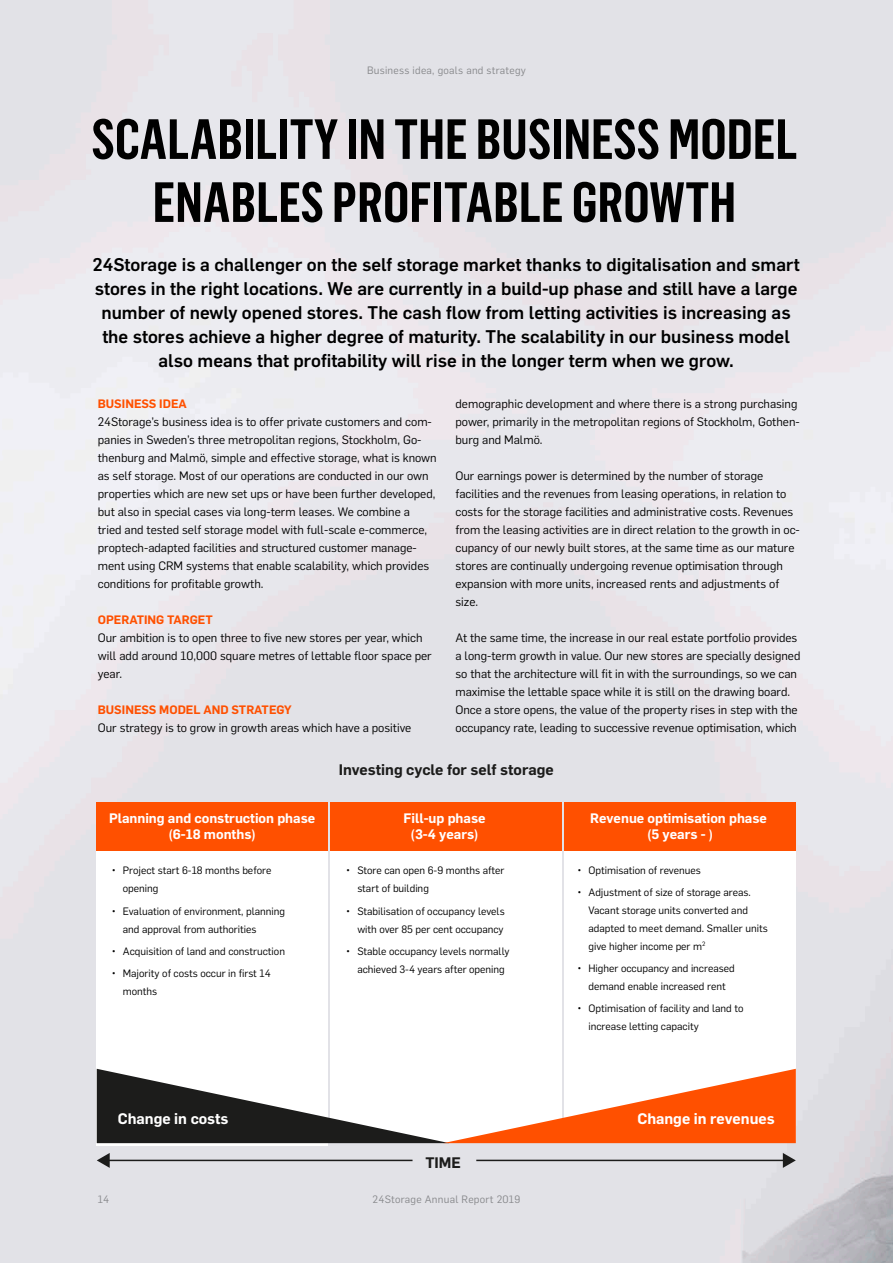
<style>
.page{position:relative;width:893px;height:1263px;background:#fff}
.page>*{position:absolute;margin:0;border:0;box-sizing:border-box;transform-origin:0 0}
.t1{font:600 55.5px/63px "Flama Condensed";color:#000;text-align:center}
.INGRESS{font:500 18px/24px "Flama";color:#000;text-align:center}
.t2{font:600 15px "Flama";color:#1c1c1b}
.t3{font:600 15px "Flama";color:#fff}
.t4{font:600 13.5px/16.2px "Flama";color:#fff;text-align:center}
.t5{font:12px/18px "Flama";color:#000}
.t6{font:600 12px "Flama";color:#ff5000}
.t7{font:10.5px/18px "Flama";color:#000}
.t8{font:10.5px "Flama";letter-spacing:.025em;color:#88898c}
</style>
<div class="page">
<img style="left:0;top:0;width:893px;height:1263px">
<div style="left:96px;top:851px;width:232px;height:295px;background:#fff"></div>
<div style="left:330px;top:851px;width:232px;height:292px;background:#fff"></div>
<div style="left:564px;top:851px;width:232px;height:289px;background:#fff"></div>
<svg style="left:97px;top:1069px;width:699px;height:74px"></svg>
<hr style="left:476px;top:1160px;width:309px;height:1px;background:#1c1c1b">
<svg style="left:783px;top:1153px;width:13px;height:15px"></svg>
<hr style="left:108px;top:1160px;width:305px;height:1px;background:#1c1c1b">
<svg style="left:97px;top:1153px;width:13px;height:15px"></svg>
<div style="left:96px;top:803px;width:232px;height:48px;background:#ff5000"></div>
<div style="left:330px;top:803px;width:232px;height:48px;background:#ff5000"></div>
<div style="left:564px;top:803px;width:232px;height:48px;background:#ff5000"></div>
<p class="t8" style="left:367px;top:63px;width:160px">Business idea, goals and strategy</p>
<p class="t1" style="left:91px;top:106px;width:708px">SCALABILITY IN THE BUSINESS MODEL<br>ENABLES PROFITABLE GROWTH</p>
<p class="INGRESS" style="left:93px;top:251px;width:709px">24Storage is a challenger on the self storage market thanks to digitalisation and smart stores in the right locations. We are currently in a build-up phase and still have a large number of newly opened stores. The cash flow from letting activities is increasing as the stores achieve a higher degree of maturity. The scalability in our business model also means that profitability will rise in the longer term when we grow.</p>
<p class="t6" style="left:98px;top:395px;width:91px">BUSINESS IDEA</p>
<p class="t5" style="left:98px;top:412px;width:340px">24Storage’s business idea is to offer private customers and com&shy;panies in Sweden’s three metropolitan regions, Stockholm, Go&shy;thenburg and Malmö, simple and effective storage, what is known as self storage. Most of our operations are conducted in our own properties which are new set ups or have been further developed, but also in special cases via long-term leases. We combine a<br>tried and tested self storage model with full-scale e-commerce, proptech-adapted facilities and structured customer manage&shy;ment using CRM systems that enable scalability, which provides conditions for profitable growth.</p>
<p class="t6" style="left:98px;top:611px;width:116px">OPERATING TARGET</p>
<p class="t5" style="left:98px;top:628px;width:335px">Our ambition is to open three to five new stores per year, which will add around 10,000 square metres of lettable floor space per year.</p>
<p class="t6" style="left:98px;top:701px;width:195px">BUSINESS MODEL AND STRATEGY</p>
<p class="t5" style="left:98px;top:718px;width:315px">Our strategy is to grow in growth areas which have a positive</p>
<p class="t5" style="left:455px;top:394px;width:346px">demographic development and where there is a strong purchasing power, primarily in the metropolitan regions of Stockholm, Gothen&shy;burg and Malmö.</p>
<p class="t5" style="left:455px;top:466px;width:346px">Our earnings power is determined by the number of storage facilities and the revenues from leasing operations, in relation to costs for the storage facilities and administrative costs. Revenues from the leasing activities are in direct relation to the growth in oc&shy;cupancy of our newly built stores, at the same time as our mature stores are continually undergoing revenue optimisation through expansion with more units, increased rents and adjustments of size.</p>
<p class="t5" style="left:455px;top:628px;width:346px">At the same time, the increase in our real estate portfolio provides a long-term growth in value. Our new stores are specially designed so that the architecture will fit in with the surroundings, so we can maximise the lettable space while it is still on the drawing board.<br>Once a store opens, the value of the property rises in step with the occupancy rate, leading to successive revenue optimisation, which</p>
<p class="t2" style="left:339px;top:758px;width:217px">Investing cycle for self storage</p>
<p class="t4" style="left:109px;top:809px;width:208px">Planning and construction phase (6-18 months)</p>
<p class="t4" style="left:404px;top:809px;width:84px">Fill-up phase (3-4 years)</p>
<p class="t4" style="left:590px;top:809px;width:178px">Revenue optimisation phase (5 years - )</p>
<p class="t7" style="left:123px;top:861px;width:150px;text-indent:-11px">• Project start 6-18 months before opening</p>
<p class="t7" style="left:123px;top:901px;width:164px;text-indent:-11px">• Evaluation of environment, planning and approval from authorities</p>
<p class="t7" style="left:112px;top:941px;width:175px">• Acquisition of land and construction</p>
<p class="t7" style="left:123px;top:964px;width:149px;text-indent:-11px">• Majority of costs occur in first 14 months</p>
<p class="t7" style="left:577px;top:860px;width:125px">• Optimisation of revenues</p>
<p class="t7" style="left:588px;top:882px;width:181px;text-indent:-11px">• Adjustment of size of storage areas.<br>Vacant storage units converted and adapted to meet demand. Smaller units give higher income per m<sup>2</sup></p>
<p class="t7" style="left:577px;top:959px;width:159px;text-align:center">• Higher occupancy and increased demand enable increased rent</p>
<p class="t7" style="left:588px;top:999px;width:157px;text-indent:-11px">• Optimisation of facility and land to increase letting capacity</p>
<p class="t7" style="left:357px;top:861px;width:149px;text-indent:-11px">• Store can open 6-9 months after start of building</p>
<p class="t7" style="left:346px;top:901px;width:160px;text-align:right">• Stabilisation of occupancy levels with over 85 per cent occupancy</p>
<p class="t7" style="left:357px;top:941px;width:154px;text-indent:-11px">• Stable occupancy levels normally achieved 3-4 years after opening</p>
<p class="t3" style="left:118px;top:1108px;width:112px">Change in costs</p>
<p class="t3" style="left:637px;top:1108px;width:139px">Change in revenues</p>
<p class="t2" style="left:425px;top:1151px;width:37px">TIME</p>
<p class="t8" style="left:98px;top:1192px;width:13px">14</p>
<p class="t8" style="left:373px;top:1192px;width:149px">24Storage Annual Report 2019</p>
</div>
